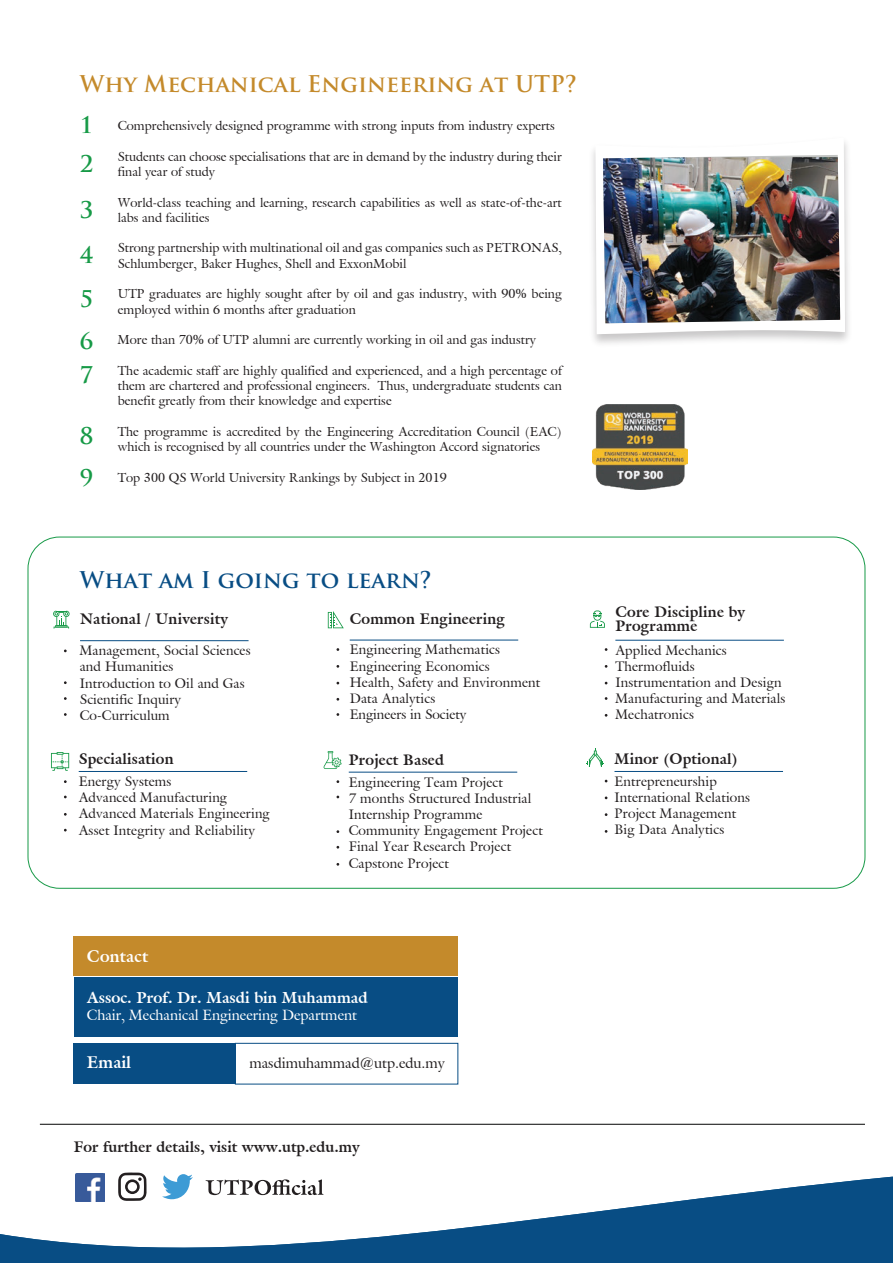
<style>
.page{position:relative;width:893px;height:1263px;background:#fff}
.page>*{position:absolute;margin:0;border:0;box-sizing:border-box;transform-origin:0 0}
.t1{font:700 22.5px "Trajan Pro";color:#c48a2b}
.t2{font:700 22.5px "Trajan Pro";color:#084d84}
.t3{font:700 22.5px/38.5px "Trajan Pro";color:#179a47}
.t4{font:700 16.65px "Galliard IT Cby BT";letter-spacing:.01em;color:#fff}
.t5{font:700 15.6px "Galliard IT Cby BT";color:#fff}
.t6{font:700 15px/13.8px "Galliard IT Cby BT";letter-spacing:.015em;color:#231f20}
.t7{font:14.55px "Galliard IT Cby BT";color:#fff}
.t8{font:14.55px "Galliard IT Cby BT";color:#231f20}
.t9{font:13.5px/16.2px "Galliard IT Cby BT";letter-spacing:.015em;color:#231f20}
.t10{font:12.75px/15.3px "Galliard IT Cby BT";letter-spacing:.005em;color:#231f20}
</style>
<div class="page">
<svg style="left:53px;top:611px;width:17px;height:17px"></svg>
<hr style="left:80px;top:640px;width:169px;height:1px;background:#084d84">
<svg style="left:328px;top:612px;width:1px;height:16px"></svg>
<svg style="left:329px;top:611px;width:15px;height:17px"></svg>
<hr style="left:350px;top:640px;width:168px;height:1px;background:#084d84">
<svg style="left:590px;top:610px;width:15px;height:18px"></svg>
<hr style="left:615px;top:640px;width:169px;height:1px;background:#084d84">
<svg style="left:595px;top:138px;width:250px;height:196px"></svg>
<img style="left:603px;top:157px;width:237px;height:166px">
<svg style="left:0;top:1176px;width:893px;height:87px"></svg>
<img style="left:593px;top:405px;width:95px;height:84px">
<svg style="left:587px;top:749px;width:17px;height:18px"></svg>
<hr style="left:614px;top:771px;width:169px;height:1px;background:#084d84">
<svg style="left:51px;top:752px;width:18px;height:19px"></svg>
<hr style="left:79px;top:771px;width:168px;height:1px;background:#084d84">
<hr style="left:349px;top:772px;width:168px;height:1px;background:#084d84">
<svg style="left:324px;top:751px;width:18px;height:18px"></svg>
<svg style="left:118px;top:1172px;width:29px;height:29px"></svg>
<img style="left:76px;top:1173px;width:28px;height:28px">
<svg style="left:162px;top:1174px;width:31px;height:25px"></svg>
<svg style="left:206px;top:1179px;width:117px;height:16px"></svg>
<hr style="left:40px;top:1124px;width:825px;height:1px;background:#040504">
<div style="left:74px;top:1043px;width:162px;height:41px;background:#084d84"></div>
<div style="left:74px;top:936px;width:384px;height:40px;background:#c48a2b"></div>
<div style="left:74px;top:977px;width:384px;height:60px;background:#084d84"></div>
<div style="left:235px;top:1043px;width:223px;height:41px;border:1px solid #084d84"></div>
<h1 class="t1" style="left:80px;top:70px;width:499px">Why Mechanical Engineering at UTP?</h1>
<h1 class="t3" style="left:80px;top:106px;width:15px">1<br>2</h1>
<h1 class="t3" style="left:80px;top:191px;width:15px">3</h1>
<h1 class="t3" style="left:80px;top:236px;width:15px">4</h1>
<h1 class="t3" style="left:80px;top:280px;width:15px">5</h1>
<h1 class="t3" style="left:80px;top:322px;width:15px">6</h1>
<h1 class="t3" style="left:80px;top:356px;width:15px">7</h1>
<h1 class="t3" style="left:80px;top:415px;width:15px;line-height:41.7px">8<br>9</h1>
<p class="t10" style="left:118px;top:118px;width:439px">Comprehensively designed programme with strong inputs from industry experts</p>
<p class="t10" style="left:118px;top:148px;width:446px">Students can choose specialisations that are in demand by the industry during their final year of study</p>
<p class="t10" style="left:118px;top:194px;width:446px">World-class teaching and learning, research capabilities as well as state-of-the-art labs and facilities</p>
<p class="t10" style="left:118px;top:240px;width:446px">Strong partnership with multinational oil and gas companies such as PETRONAS,<br>Schlumberger, Baker Hughes, Shell and ExxonMobil</p>
<p class="t10" style="left:118px;top:286px;width:446px">UTP graduates are highly sought after by oil and gas industry, with 90% being employed within 6 months after graduation</p>
<p class="t10" style="left:118px;top:332px;width:420px">More than 70% of UTP alumni are currently working in oil and gas industry</p>
<p class="t10" style="left:118px;top:363px;width:446px;text-align:justify">The academic staff are highly qualified and experienced, and a high percentage of them are chartered and professional engineers. Thus, undergraduate students can benefit greatly from their knowledge and expertise</p>
<p class="t10" style="left:118px;top:424px;width:446px">The programme is accredited by the Engineering Accreditation Council (EAC) which is recognised by all countries under the Washington Accord signatories</p>
<p class="t10" style="left:118px;top:470px;width:331px">Top 300 QS World University Rankings by Subject in 2019</p>
<h1 class="t2" style="left:80px;top:566px;width:353px">What am I going to learn?</h1>
<p class="t6" style="left:615px;top:604px;width:131px">Core Discipline by<br>Programme</p>
<p class="t6" style="left:80px;top:611px;width:149px">National / University</p>
<p class="t6" style="left:350px;top:611px;width:157px">Common Engineering</p>
<p class="t9" style="left:350px;top:641px;width:192px">Engineering Mathematics<br>Engineering Economics<br>Health, Safety and Environment<br>Data Analytics<br>Engineers in Society</p>
<p class="t9" style="left:615px;top:642px;width:172px">Applied Mechanics<br>Thermofluids<br>Instrumentation and Design<br>Manufacturing and Materials<br>Mechatronics</p>
<p class="t9" style="left:80px;top:642px;width:173px">Management, Social Sciences and Humanities<br>Introduction to Oil and Gas<br>Scientific Inquiry<br>Co-Curriculum</p>
<p class="t6" style="left:79px;top:752px;width:96px">Specialisation</p>
<p class="t9" style="left:79px;top:773px;width:193px">Energy Systems<br>Advanced Manufacturing<br>Advanced Materials Engineering<br>Asset Integrity and Reliability</p>
<p class="t9" style="left:349px;top:774px;width:196px">Engineering Team Project<br>7 months Structured Industrial<br>Internship Programme<br>Community Engagement Project<br>Final Year Research Project<br>Capstone Project</p>
<p class="t6" style="left:349px;top:752px;width:97px">Project Based</p>
<h2 class="t4" style="left:87px;top:945px;width:63px">Contact</h2>
<p class="t5" style="left:87px;top:987px;width:282px">Assoc. Prof. Dr. Masdi bin Muhammad</p>
<p class="t7" style="left:87px;top:1006px;width:272px">Chair, Mechanical Engineering Department</p>
<h2 class="t4" style="left:87px;top:1051px;width:46px">Email</h2>
<p class="t8" style="left:249px;top:1053px;width:197px">masdimuhammad@utp.edu.my</p>
<p class="t6" style="left:74px;top:1140px;width:287px">For further details, visit www.utp.edu.my</p>
<p class="t6" style="left:614px;top:752px;width:125px">Minor (Optional)</p>
<p class="t9" style="left:614px;top:773px;width:137px">Entrepreneurship<br>International Relations<br>Project Management<br>Big Data Analytics</p>
</div>
